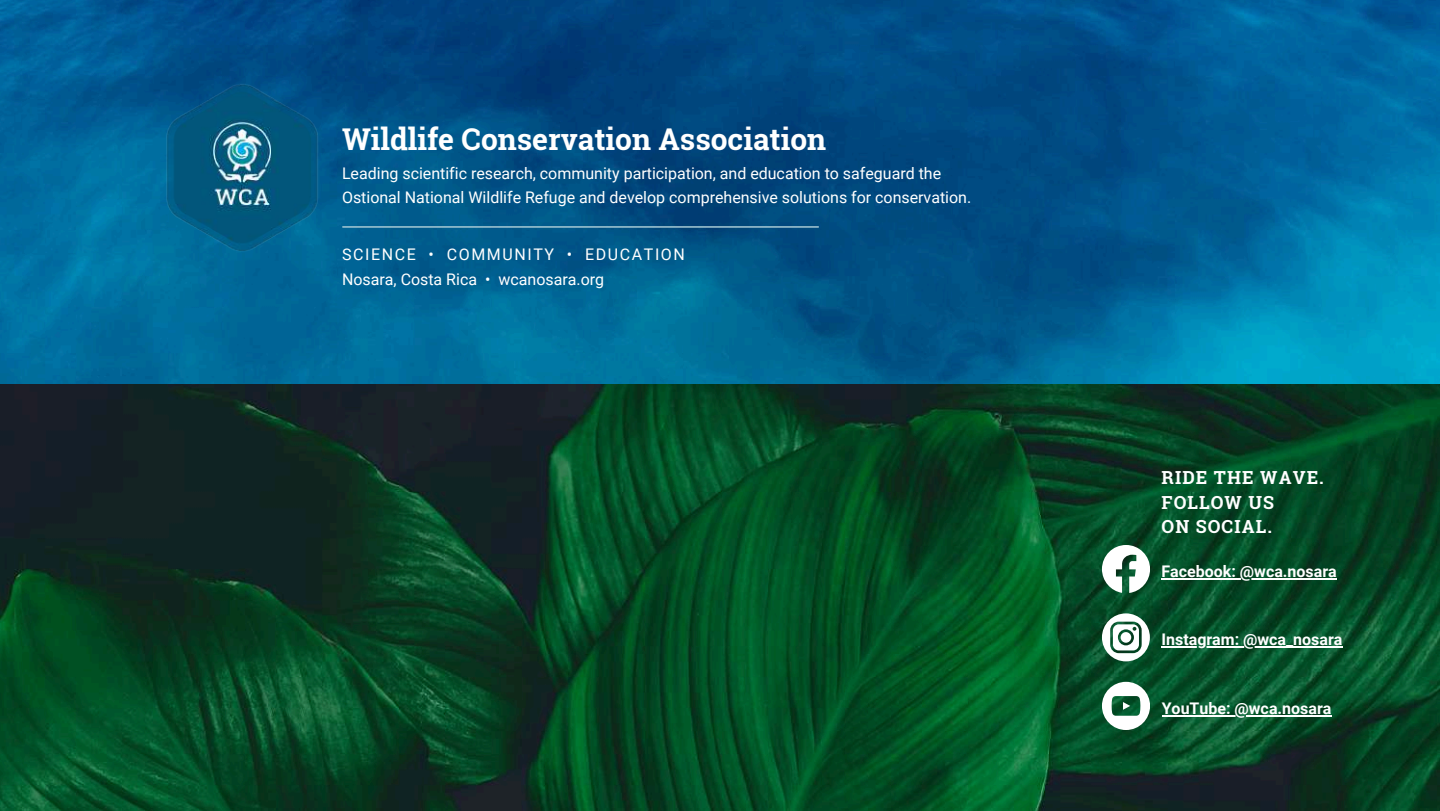
<style>
.page{position:relative;width:1440px;height:811px;background:#fff}
.page>*{position:absolute;margin:0;border:0;box-sizing:border-box;transform-origin:0 0}
.t1{font:700 30px "Roboto Slab";color:#fff}
.t2{font:700 18px/24px "Roboto Slab";letter-spacing:.06em;color:#fff}
.t3{font:16px/24px "Roboto";color:#fff}
.t4{font:700 16px "Roboto";color:#fff}
.t5{font:16px/24.8px "Roboto";letter-spacing:.05em;color:#fff}
</style>
<div class="page">
<img style="left:0;top:0;width:1440px;height:385px">
<img style="left:0;top:385px;width:1440px;height:425px">
<img style="left:156px;top:81px;width:172px;height:173px">
<hr style="left:343px;top:226px;width:475px;height:1px;background:#a7c9d4">
<svg style="left:1102px;top:613px;width:48px;height:48px"></svg>
<svg style="left:1102px;top:544px;width:48px;height:48px"></svg>
<svg style="left:1102px;top:681px;width:48px;height:48px"></svg>
<hr style="left:1162px;top:577px;width:175px;height:2px;background:#fff">
<hr style="left:1162px;top:646px;width:181px;height:1px;background:#fff">
<hr style="left:1162px;top:714px;width:170px;height:1px;background:#fff">
<h1 class="t1" style="left:342px;top:118px;width:486px">Wildlife Conservation Association</h1>
<p class="t3" style="left:342px;top:162px;width:631px">Leading scientific research, community participation, and education to safeguard the<br>Ostional National Wildlife Refuge and develop comprehensive solutions for conservation.</p>
<p class="t5" style="left:342px;top:242px;width:344px">SCIENCE • COMMUNITY • EDUCATION<br>Nosara, Costa Rica • wcanosara.org</p>
<p class="t2" style="left:1162px;top:465px;width:164px">RIDE THE WAVE.<br>FOLLOW US<br>ON SOCIAL.</p>
<p class="t4" style="left:1162px;top:561px;width:177px">Facebook: @wca.nosara</p>
<p class="t4" style="left:1162px;top:630px;width:182px">Instagram: @wca_nosara</p>
<p class="t4" style="left:1162px;top:698px;width:171px">YouTube: @wca.nosara</p>
</div>
